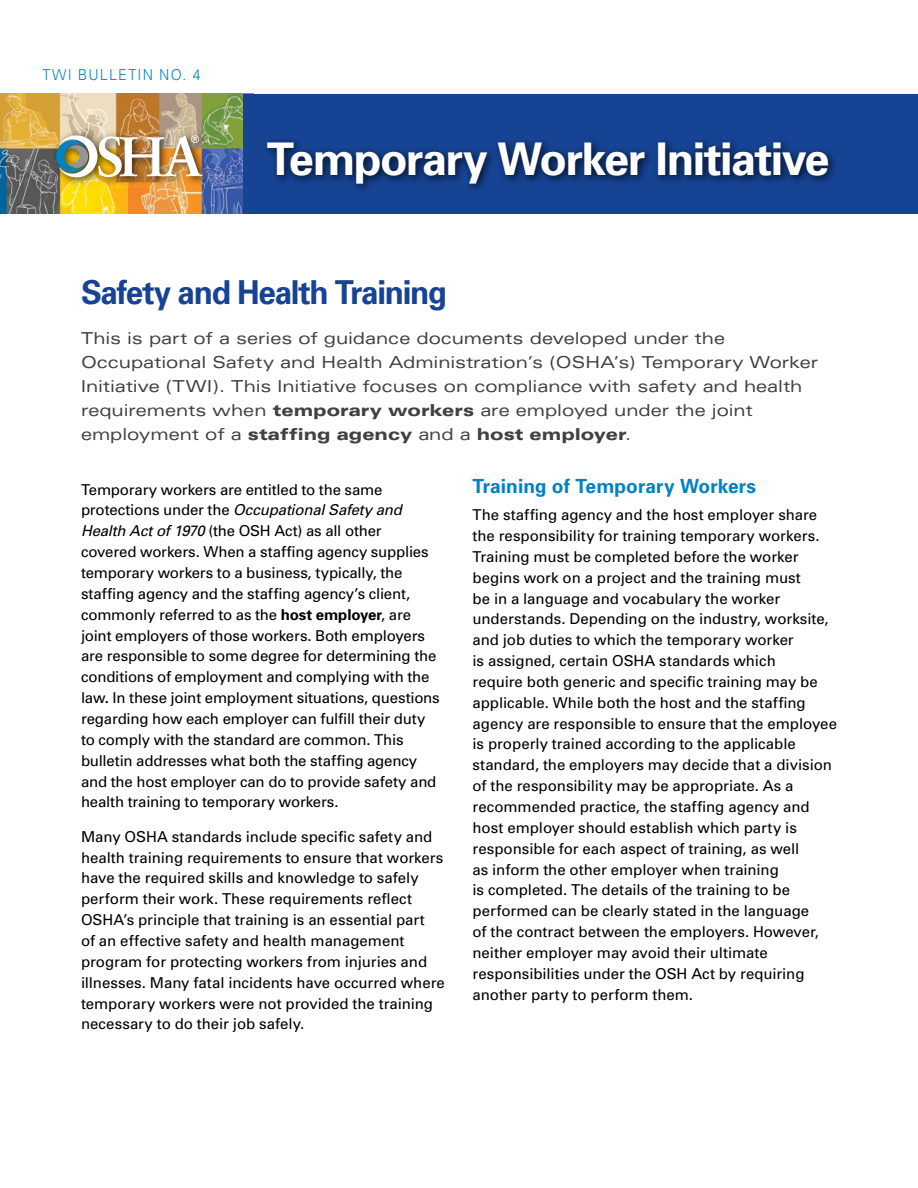
<style>
.page{position:relative;width:918px;height:1188px;background:#fff}
.page>*{position:absolute;margin:0;border:0;box-sizing:border-box;transform-origin:0 0}
.Bodytext{font:700 45px "Univers";letter-spacing:-.03em;color:#fff}
.Title_of_FactSheet{font:700 33px "Univers";letter-spacing:-.04em;color:#164394;scale:.95 1}
.Subhead{font:700 19.5px "Univers";letter-spacing:.005em;color:#0082c4}
.Highlighted_Paragrap{font:expanded 16.5px/24px "Univers";letter-spacing:-.005em;color:#414042}
.Bodytext-2{font:15px/20.9px "Univers";letter-spacing:-.005em;color:#000}
.Title_of_FactSheet-2{font:300 15px "Univers";letter-spacing:.09em;color:#0082c4;scale:.95 1}
.s1{font-weight:900}
.s2{font-style:italic}
.s3{font-weight:700}
</style>
<div class="page">
<img style="left:0;top:94px;width:243px;height:120px">
<div style="left:243px;top:94px;width:675px;height:120px;background:#164394"></div>
<div style="left:261px;top:137px;width:577px;height:57px;background:#000;opacity:.75"></div>
<div style="left:51px;top:130px;width:161px;height:58px;background:#000;opacity:.75"></div>
<img style="left:56px;top:135px;width:146px;height:42px">
<p class="Title_of_FactSheet-2" style="left:42px;top:66px;width:168px">TWI BULLETIN NO. 4</p>
<p class="Bodytext" style="left:267px;top:130px;width:564px">Temporary Worker Initiative</p>
<p class="Title_of_FactSheet" style="left:81px;top:271px;width:387px">Safety and Health Training</p>
<p class="Highlighted_Paragrap" style="left:81px;top:326px;width:739px">This is part of a series of guidance documents developed under the Occupational Safety and Health Administration’s (OSHA’s) Temporary Worker Initiative (TWI). This Initiative focuses on compliance with safety and health requirements when <span class="s1">temporary workers</span> are employed under the joint employment of a <span class="s1">staffing agency</span> and a <span class="s1">host employer</span>.</p>
<p class="Bodytext-2" style="left:81px;top:479px;width:322px">Temporary workers are entitled to the same protections under the <span class="s2">Occupational Safety and</span></p>
<p class="Bodytext-2" style="left:81px;top:520px;width:360px"><span class="s2">Health Act of 1970</span> (the OSH Act) as all other covered workers. When a staffing agency supplies temporary workers to a business, typically, the staffing agency and the staffing agency’s client, commonly referred to as the <span class="s3">host employer</span>, are joint employers of those workers. Both employers are responsible to some degree for determining the conditions of employment and complying with the law<span class="s3">.</span> In these joint employment situations, questions regarding how each employer can fulfill their duty to comply with the standard are common. This bulletin addresses what both the staffing agency and the host employer can do to provide safety and health training to temporary workers.</p>
<p class="Bodytext-2" style="left:81px;top:826px;width:365px">Many OSHA standards include specific safety and health training requirements to ensure that workers have the required skills and knowledge to safely perform their work. These requirements reflect OSHA’s principle that training is an essential part<br>of an effective safety and health management program for protecting workers from injuries and illnesses. Many fatal incidents have occurred where temporary workers were not provided the training necessary to do their job safely.</p>
<p class="Subhead" style="left:472px;top:473px;width:285px">Training of Temporary Workers</p>
<p class="Bodytext-2" style="left:472px;top:504px;width:366px">The staffing agency and the host employer share the responsibility for training temporary workers.<br>Training must be completed before the worker begins work on a project and the training must<br>be in a language and vocabulary the worker understands. Depending on the industry, worksite, and job duties to which the temporary worker<br>is assigned, certain OSHA standards which<br>require both generic and specific training may be applicable. While both the host and the staffing agency are responsible to ensure that the employee is properly trained according to the applicable standard, the employers may decide that a division of the responsibility may be appropriate. As a recommended practice, the staffing agency and host employer should establish which party is responsible for each aspect of training, as well<br>as inform the other employer when training<br>is completed. The details of the training to be performed can be clearly stated in the language<br>of the contract between the employers. However, neither employer may avoid their ultimate responsibilities under the OSH Act by requiring another party to perform them.</p>
</div>
